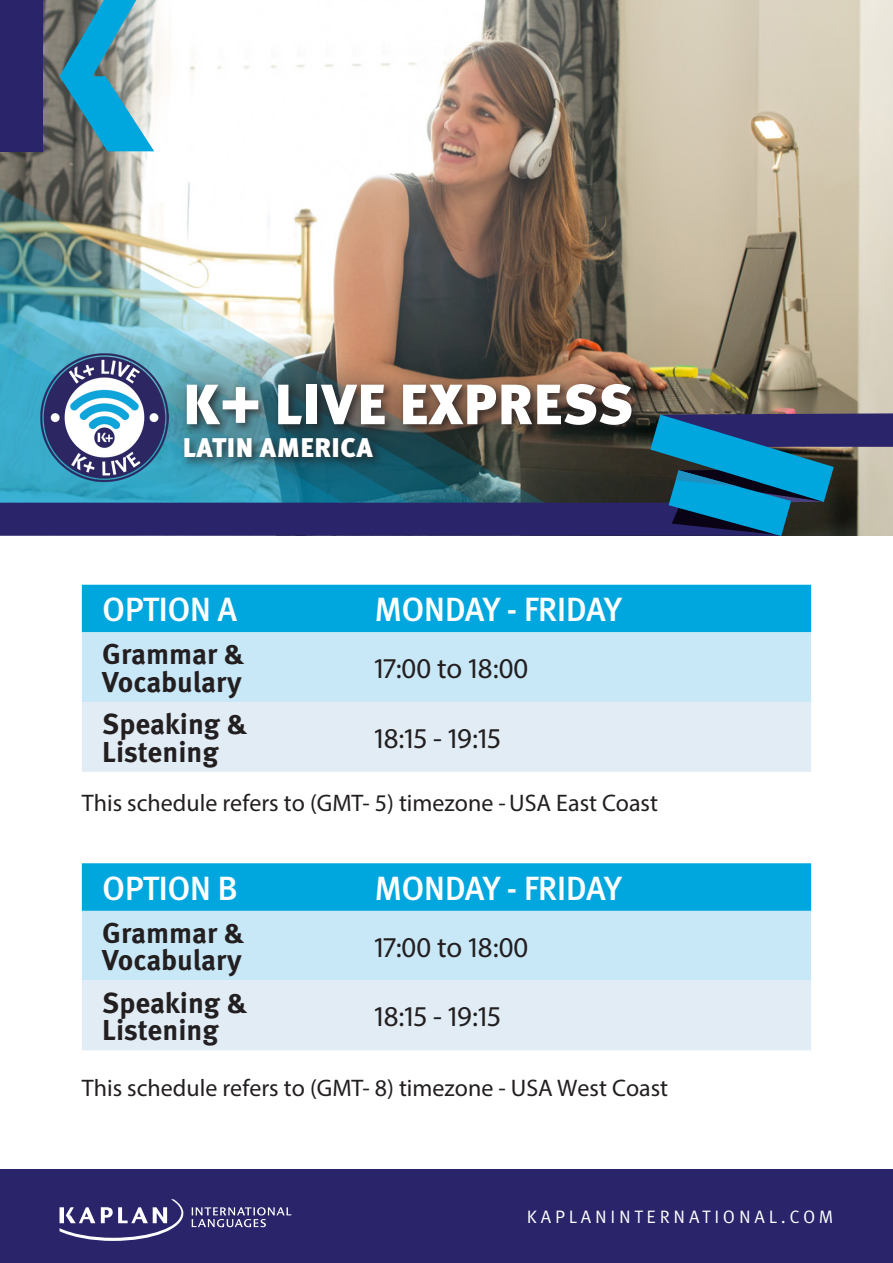
<style>
.page{position:relative;width:893px;height:1263px;background:#fff}
.page>*{position:absolute;margin:0;border:0;box-sizing:border-box;transform-origin:0 0}
.t1{font:900 56.7px "Meta Pro";letter-spacing:.015em;color:#fff}
.t2{font:500 33.6px "Meta Pro";letter-spacing:-.02em;color:#fff}
.Table_Body{font:700 28.8px/27.6px "Meta Pro";color:#231f20}
.Table_Body-2{font:28.8px "Myriad Pro";color:#231f20}
.t3{font:900 27px "Meta Pro";letter-spacing:.015em;color:#fff}
.Table_Body-3{font:24px "Myriad Pro";color:#231f20}
.t4{font:18px "Meta Pro Norm";letter-spacing:.21em;color:#fff}
</style>
<div class="page">
<img style="left:0;top:0;width:893px;height:413px">
<img style="left:0;top:180px;width:595px;height:233px">
<svg style="left:0;top:413px;width:893px;height:123px;background:#2b5483"></svg>
<div style="left:0;top:1169px;width:893px;height:94px;background:#2a246b"></div>
<svg style="left:60px;top:1199px;width:123px;height:42px"></svg>
<svg style="left:192px;top:1207px;width:100px;height:20px"></svg>
<div style="left:0;top:0;width:42px;height:151px;background:#2a246b"></div>
<svg style="left:60px;top:0;width:94px;height:151px;background:#599eb1"></svg>
<div style="left:147px;top:347px;width:520px;height:148px;background:#231f20;opacity:.8"></div>
<div style="left:181px;top:380px;width:462px;height:88px;background:#231f20;opacity:.75"></div>
<img style="left:40px;top:354px;width:128px;height:132px">
<div style="left:82px;top:585px;width:729px;height:47px;background:#00a7de"></div>
<div style="left:82px;top:632px;width:729px;height:70px;background:#c9e8f7"></div>
<div style="left:82px;top:702px;width:729px;height:70px;background:#e1ecf5"></div>
<div style="left:82px;top:863px;width:729px;height:48px;background:#00a7de"></div>
<div style="left:82px;top:911px;width:729px;height:69px;background:#c9e8f7"></div>
<div style="left:82px;top:980px;width:729px;height:70px;background:#e1ecf5"></div>
<p class="t1" style="left:183px;top:359px;width:452px">K+ LIVE EXPRESS</p>
<p class="t3" style="left:183px;top:426px;width:191px">LATIN AMERICA</p>
<p class="t2" style="left:102px;top:583px;width:136px">OPTION A</p>
<p class="t2" style="left:374px;top:583px;width:249px">MONDAY - FRIDAY</p>
<p class="Table_Body" style="left:102px;top:639px;width:144px">Grammar &amp;<br>Vocabulary</p>
<p class="Table_Body-2" style="left:374px;top:651px;width:155px">17:00 to 18:00</p>
<p class="Table_Body" style="left:102px;top:708px;width:146px">Speaking &amp;<br>Listening</p>
<p class="Table_Body-2" style="left:374px;top:720px;width:128px">18:15 - 19:15</p>
<p class="Table_Body-3" style="left:82px;top:788px;width:578px">This schedule refers to (GMT- 5) timezone - USA East Coast</p>
<p class="t2" style="left:102px;top:862px;width:137px">OPTION B</p>
<p class="t2" style="left:374px;top:862px;width:249px">MONDAY - FRIDAY</p>
<p class="Table_Body" style="left:102px;top:917px;width:144px">Grammar &amp;<br>Vocabulary</p>
<p class="Table_Body-2" style="left:374px;top:929px;width:155px">17:00 to 18:00</p>
<p class="Table_Body" style="left:102px;top:987px;width:146px">Speaking &amp;<br>Listening</p>
<p class="Table_Body-2" style="left:374px;top:999px;width:128px">18:15 - 19:15</p>
<p class="Table_Body-3" style="left:82px;top:1073px;width:588px">This schedule refers to (GMT- 8) timezone - USA West Coast</p>
<p class="t4" style="left:527px;top:1203px;width:308px">KAPLANINTERNATIONAL.COM</p>
</div>
